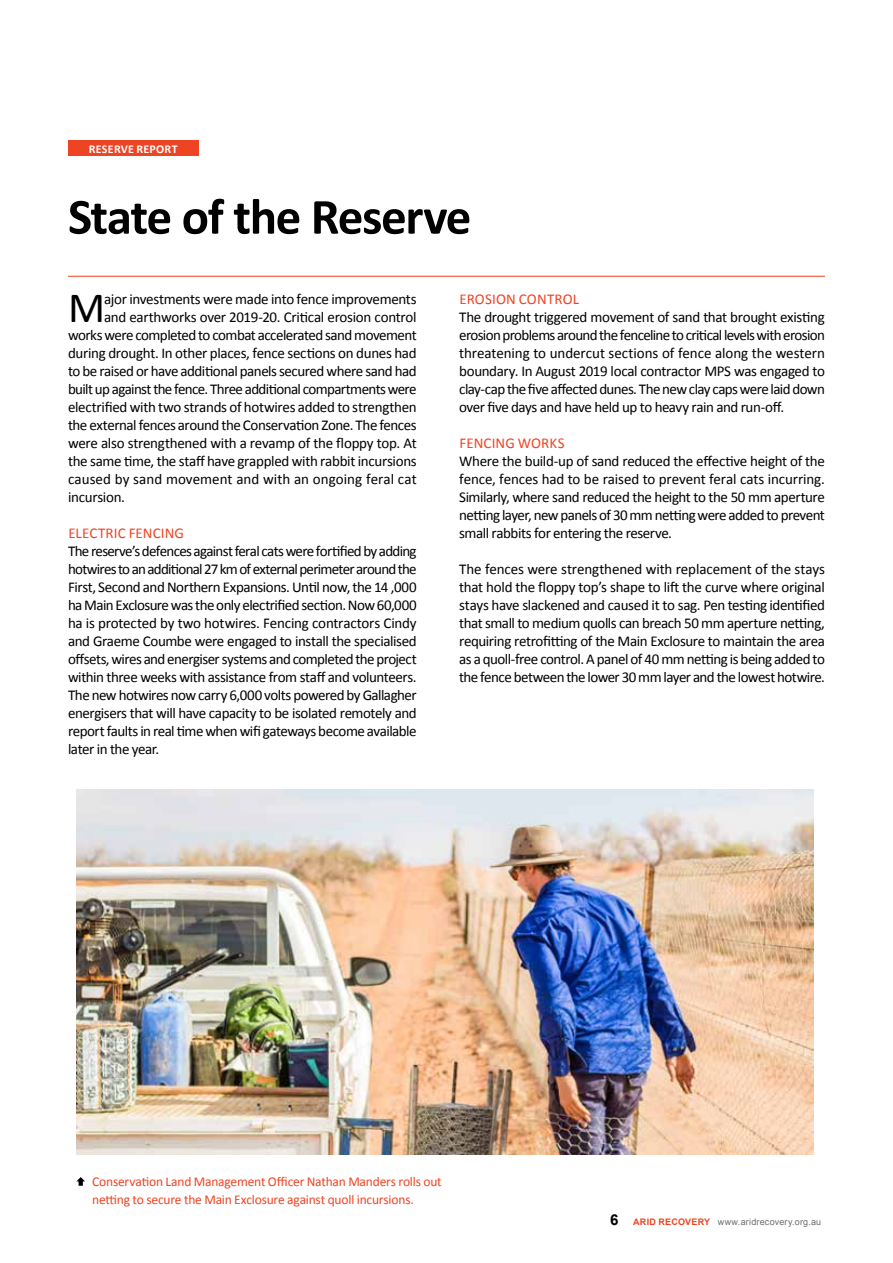
<style>
.page{position:relative;width:893px;height:1263px;background:#fff}
.page>*{position:absolute;margin:0;border:0;box-sizing:border-box;transform-origin:0 0}
.t1{font:700 51px "Calibri";letter-spacing:-.03em;color:#000}
.t2{font:43.35px "Calibri";color:#000}
.t3{font:15px/18px "Calibri";letter-spacing:-.03em;color:#000;text-align:justify}
.t4{font:15px "Calibri";color:#000}
.t5{font:15px "Calibri";letter-spacing:.01em;color:#ef4423}
.t6{font:700 15px "Arial";color:#000}
.t7{font:13.5px/18px "Calibri";letter-spacing:-.015em;color:#ef4423}
.t8{font:700 12px "Calibri";letter-spacing:.02em;color:#fff}
.t9{font:9px "Arial";letter-spacing:.025em;color:#6d6e71}
.s1{font-weight:700;color:#ef4423}
</style>
<div class="page">
<hr style="left:68px;top:276px;width:757px;height:1px;background:#ef4423">
<div style="left:68px;top:140px;width:130px;height:16px;background:#ef4423"></div>
<img style="left:77px;top:790px;width:737px;height:365px">
<svg style="left:76px;top:1177px;width:9px;height:9px"></svg>
<p class="t8" style="left:89px;top:141px;width:90px">RESERVE REPORT</p>
<h1 class="t1" style="left:68px;top:184px;width:405px">State of the Reserve</h1>
<h2 class="t2" style="left:68px;top:280px;width:39px">M</h2>
<p class="t3" style="left:104px;top:290px;width:314px">ajor investments were made into fence improvements</p>
<p class="t3" style="left:104px;top:308px;width:314px">and earthworks over 2019-20. Critical erosion control</p>
<p class="t3" style="left:68px;top:326px;width:350px">works were completed to combat accelerated sand movement</p>
<p class="t3" style="left:68px;top:344px;width:350px">during drought. In other places, fence sections on dunes had</p>
<p class="t3" style="left:68px;top:362px;width:350px">to be raised or have additional panels secured where sand had</p>
<p class="t3" style="left:68px;top:380px;width:350px">built up against the fence. Three additional compartments were</p>
<p class="t3" style="left:68px;top:398px;width:350px">electrified with two strands of hotwires added to strengthen</p>
<p class="t3" style="left:68px;top:416px;width:350px">the external fences around the Conservation Zone. The fences</p>
<p class="t3" style="left:68px;top:434px;width:350px">were also strengthened with a revamp of the floppy top. At</p>
<p class="t3" style="left:68px;top:452px;width:350px">the same time, the staff have grappled with rabbit incursions</p>
<p class="t4" style="left:68px;top:469px;width:350px">caused by sand movement and with an ongoing feral cat</p>
<p class="t3" style="left:68px;top:488px;width:59px">incursion.</p>
<p class="t5" style="left:68px;top:523px;width:117px">ELECTRIC FENCING</p>
<p class="t3" style="left:68px;top:542px;width:350px">The reserve’s defences against feral cats were fortified by adding hotwires to an additional 27 km of external perimeter around the First, Second and Northern Expansions. Until now, the 14 ,000 ha Main Exclosure was the only electrified section. Now 60,000 ha is protected by two hotwires. Fencing contractors Cindy and Graeme Coumbe were engaged to install the specialised offsets, wires and energiser systems and completed the project within three weeks with assistance from staff and volunteers.<br>The new hotwires now carry 6,000 volts powered by Gallagher energisers that will have capacity to be isolated remotely and report faults in real time when wifi gateways become available later in the year.</p>
<p class="t5" style="left:460px;top:289px;width:121px">EROSION CONTROL</p>
<p class="t3" style="left:459px;top:308px;width:367px">The drought triggered movement of sand that brought existing erosion problems around the fenceline to critical levels with erosion threatening to undercut sections of fence along the western boundary. In August 2019 local contractor MPS was engaged to clay-cap the five affected dunes. The new clay caps were laid down over five days and have held up to heavy rain and run-off.</p>
<p class="t5" style="left:460px;top:433px;width:107px">FENCING WORKS</p>
<p class="t3" style="left:459px;top:452px;width:367px">Where the build-up of sand reduced the effective height of the fence, fences had to be raised to prevent feral cats incurring.<br>Similarly, where sand reduced the height to the 50 mm aperture netting layer, new panels of 30 mm netting were added to prevent small rabbits for entering the reserve.</p>
<p class="t3" style="left:459px;top:560px;width:367px">The fences were strengthened with replacement of the stays that hold the floppy top’s shape to lift the curve where original stays have slackened and caused it to sag. Pen testing identified that small to medium quolls can breach 50 mm aperture netting, requiring retrofitting of the Main Exclosure to maintain the area as a quoll-free control. A panel of 40 mm netting is being added to the fence between the lower 30 mm layer and the lowest hotwire.</p>
<p class="t7" style="left:92px;top:1172px;width:351px">Conservation Land Management Officer Nathan Manders rolls out netting to secure the Main Exclosure against quoll incursions.</p>
<p class="t6" style="left:610px;top:1210px;width:10px">6</p>
<p class="t9" style="left:633px;top:1216px;width:189px"><span class="s1">ARID RECOVERY</span> www.aridrecovery.org.au</p>
</div>
